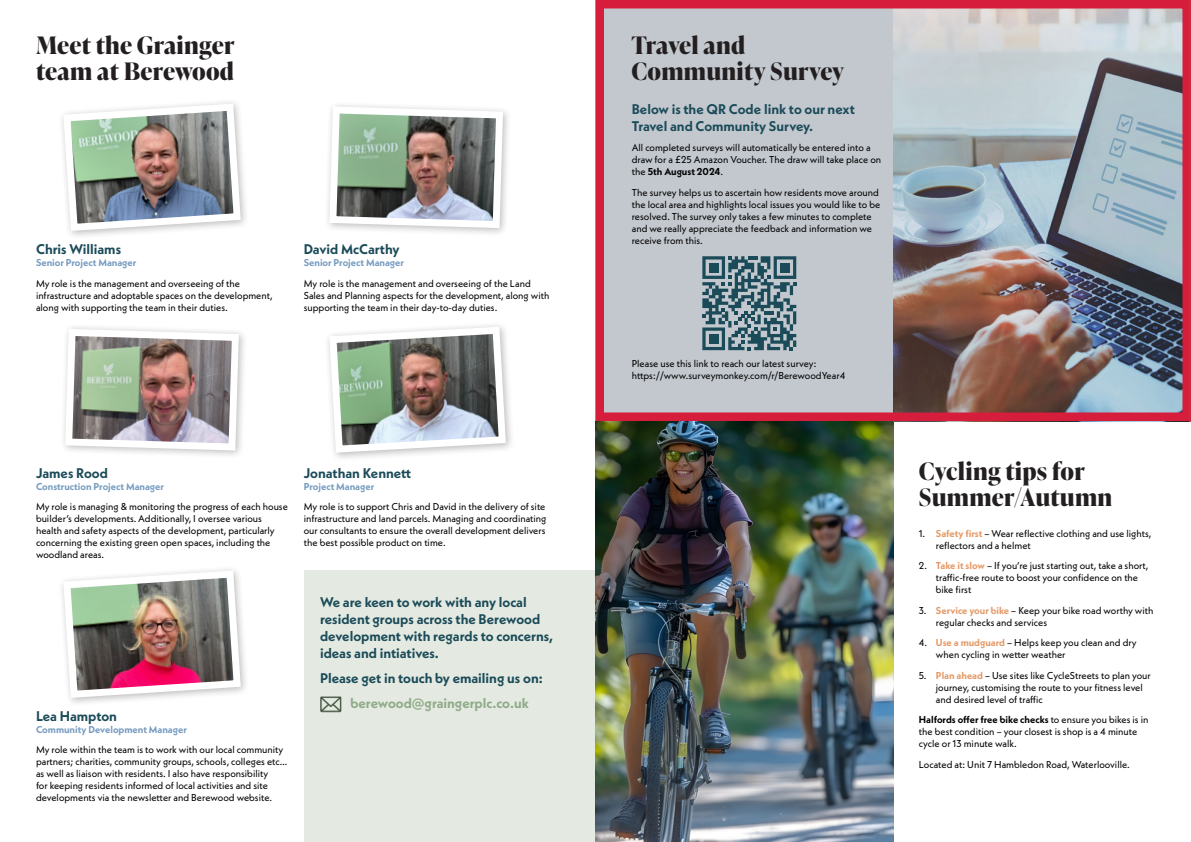
<style>
.page{position:relative;width:1191px;height:842px;background:#fff}
.page>*{position:absolute;margin:0;border:0;box-sizing:border-box;transform-origin:0 0}
.t1{font:700 24px/26px "Ivy Presto Display";letter-spacing:.01em;color:#231f20}
.Berewood___Sub_heading___Green{font:700 14px/16.8px "Neue Kabel";color:#1b4b59}
.Berewood___Sub_Heading___Blue{font:700 14px/16.8px "Neue Kabel";color:#1b4b59}
.Berewood___Sub_heading___Green-2{font:700 14px "Neue Kabel";color:#8faa89}
.Berewood___Text{font:10px/12px "Neue Kabel";color:#000001}
.Berewood___Sub_Heading___Blue-2{font:700 10px "Neue Kabel";color:#769bc0}
.s1{font-weight:700}
.s2{font-weight:700;color:#e59965}
</style>
<div class="page">
<div style="left:304px;top:570px;width:291px;height:272px;background:#e4eae1"></div>
<div style="left:595px;top:0;width:596px;height:421px;background:#c3c8ce"></div>
<img style="left:62px;top:102px;width:182px;height:133px">
<img style="left:63px;top:327px;width:179px;height:127px">
<img style="left:62px;top:569px;width:182px;height:132px">
<img style="left:327px;top:105px;width:179px;height:127px">
<img style="left:328px;top:325px;width:181px;height:131px">
<img style="left:595px;top:421px;width:298px;height:421px">
<svg style="left:702px;top:256px;width:94px;height:94px"></svg>
<div style="left:709px;top:334px;width:9px;height:10px;background:#1b4b59"></div>
<img style="left:893px;top:10px;width:288px;height:401px">
<div style="left:595px;top:0;width:596px;height:421px;border:9px solid #d61e3c"></div>
<img style="left:320px;top:696px;width:22px;height:16px">
<hr style="left:1189px;top:0;width:2px;height:421px;background:#cf2a3c">
<p class="t1" style="left:36px;top:32px;width:200px">Meet the Grainger team at Berewood</p>
<p class="t1" style="left:631px;top:32px;width:214px">Travel and<br>Community Survey</p>
<p class="Berewood___Sub_Heading___Blue" style="left:36px;top:241px;width:87px">Chris Williams</p>
<p class="Berewood___Sub_Heading___Blue-2" style="left:36px;top:256px;width:102px">Senior Project Manager</p>
<p class="Berewood___Text" style="left:36px;top:277px;width:238px">My role is the management and overseeing of the infrastructure and adoptable spaces on the development, along with supporting the team in their duties.</p>
<p class="Berewood___Sub_Heading___Blue" style="left:304px;top:241px;width:97px">David McCarthy</p>
<p class="Berewood___Sub_Heading___Blue-2" style="left:304px;top:256px;width:102px">Senior Project Manager</p>
<p class="Berewood___Text" style="left:304px;top:277px;width:247px">My role is the management and overseeing of the Land<br>Sales and Planning aspects for the development, along with supporting the team in their day-to-day duties.</p>
<p class="Berewood___Sub_Heading___Blue" style="left:36px;top:464px;width:73px">James Rood</p>
<p class="Berewood___Sub_Heading___Blue-2" style="left:36px;top:480px;width:129px">Construction Project Manager</p>
<p class="Berewood___Text" style="left:36px;top:501px;width:253px">My role is managing &amp; monitoring the progress of each house builder’s developments. Additionally, I oversee various health and safety aspects of the development, particularly concerning the existing green open spaces, including the woodland areas.</p>
<p class="Berewood___Sub_Heading___Blue" style="left:36px;top:707px;width:82px">Lea Hampton</p>
<p class="Berewood___Sub_Heading___Blue-2" style="left:36px;top:723px;width:152px">Community Development Manager</p>
<p class="Berewood___Text" style="left:36px;top:743px;width:253px">My role within the team is to work with our local community partners; charities, community groups, schools, colleges etc… as well as liaison with residents. I also have responsibility<br>for keeping residents informed of local activities and site developments via the newsletter and Berewood website.</p>
<p class="Berewood___Sub_Heading___Blue" style="left:304px;top:464px;width:109px">Jonathan Kennett</p>
<p class="Berewood___Sub_Heading___Blue-2" style="left:304px;top:480px;width:72px">Project Manager</p>
<p class="Berewood___Text" style="left:304px;top:501px;width:244px;text-align:justify">My role is to support Chris and David in the delivery of site infrastructure and land parcels. Managing and coordinating our consultants to ensure the overall development delivers the best possible product on time.</p>
<p class="Berewood___Sub_heading___Green" style="left:320px;top:594px;width:235px">We are keen to work with any local resident groups across the Berewood development with regards to concerns, ideas and intiatives.</p>
<p class="Berewood___Sub_heading___Green" style="left:320px;top:669px;width:224px">Please get in touch by emailing us on:</p>
<p class="Berewood___Sub_heading___Green-2" style="left:350px;top:694px;width:180px">berewood@graingerplc.co.uk</p>
<p class="Berewood___Sub_Heading___Blue" style="left:632px;top:101px;width:225px">Below is the QR Code link to our next<br>Travel and Community Survey.</p>
<p class="Berewood___Text" style="left:632px;top:142px;width:251px">All completed surveys will automatically be entered into a draw for a £25 Amazon Voucher. The draw will take place on the <span class="s1">5th August 2024</span>.</p>
<p class="Berewood___Text" style="left:632px;top:186px;width:250px">The survey helps us to ascertain how residents move around the local area and highlights local issues you would like to be resolved. The survey only takes a few minutes to complete and we really appreciate the feedback and information we receive from this.</p>
<p class="Berewood___Text" style="left:632px;top:357px;width:215px">Please use this link to reach our latest survey: https://www.surveymonkey.com/r/BerewoodYear4</p>
<p class="t1" style="left:919px;top:457px;width:195px">Cycling tips for<br>Summer/Autumn</p>
<p class="Berewood___Text" style="left:936px;top:527px;width:217px;text-indent:-17px">1. <span class="s2">Safety first</span> – Wear reflective clothing and use lights, reflectors and a helmet</p>
<p class="Berewood___Text" style="left:936px;top:560px;width:214px;text-indent:-17px">2. <span class="s2">Take it slow</span> – If you’re just starting out, take a short, traffic-free route to boost your confidence on the bike first</p>
<p class="Berewood___Text" style="left:936px;top:604px;width:219px;text-indent:-17px">3. <span class="s2">Service your bike</span> – Keep your bike road worthy with regular checks and services</p>
<p class="Berewood___Text" style="left:936px;top:637px;width:202px;text-indent:-17px">4. <span class="s2">Use a mudguard</span> – Helps keep you clean and dry when cycling in wetter weather</p>
<p class="Berewood___Text" style="left:936px;top:669px;width:216px;text-indent:-17px">5. <span class="s2">Plan ahead</span> – Use sites like CycleStreets to plan your journey, customising the route to your fitness level and desired level of traffic</p>
<p class="Berewood___Text" style="left:919px;top:714px;width:231px"><span class="s1">Halfords offer free bike checks</span> to ensure you bikes is in the best condition – your closest is shop is a 4 minute cycle or 13 minute walk.</p>
<p class="Berewood___Text" style="left:919px;top:758px;width:212px">Located at: Unit 7 Hambledon Road, Waterlooville.</p>
</div>
